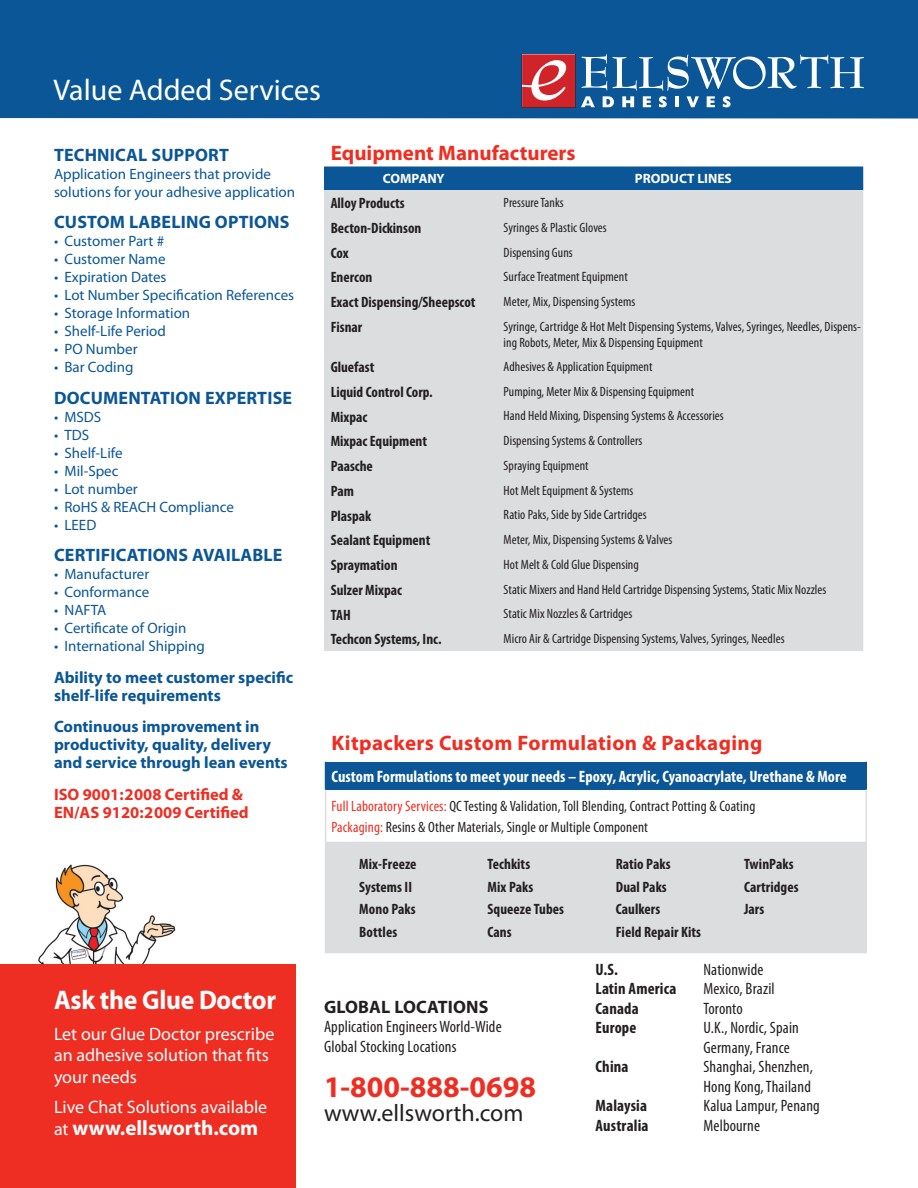
<style>
.page{position:relative;width:918px;height:1188px;background:#fff}
.page>*{position:absolute;margin:0;border:0;box-sizing:border-box;transform-origin:0 0}
.t1{font:30px "Myriad Pro";color:#fff}
.t2{font:700 30px "Myriad Pro";color:#ee2e22}
.t3{font:700 27px "Myriad Pro";letter-spacing:-.01em;color:#fff;scale:.95 1}
.t4{font:24px "Myriad Pro";color:#231f20}
.t5{font:700 21px "Myriad Pro";letter-spacing:.02em;color:#ee2e22}
.t6{font:700 21px "Myriad Pro";color:#ee2e22}
.t7{font:700 21px "Myriad Pro";color:#fff}
.t8{font:18px/21.6px "Myriad Pro";color:#fff}
.t9{font:700 18px "Myriad Pro";letter-spacing:.01em;color:#0b5696}
.t10{font:700 18px "Myriad Pro";letter-spacing:.01em;color:#231f20}
.t11{font:condensed 16.5px/19.5px "Myriad Pro";letter-spacing:.01em;color:#231f20}
.t12{font:700 16.5px/18px "Myriad Pro";color:#0b5696}
.t13{font:700 condensed 16.5px "Myriad Pro";color:#fff}
.t14{font:700 condensed 16.5px "Myriad Pro";letter-spacing:.01em;color:#231f20}
.t15{font:700 16.5px/18px "Myriad Pro";color:#ee2e22}
.t16{font:15px/18px "Myriad Pro";color:#0b5696}
.t17{font:700 condensed 15px/22.5px "Myriad Pro";color:#231f20}
.t18{font:condensed 15px/21px "Myriad Pro";letter-spacing:.01em;color:#231f20}
.t19{font:condensed 13.5px/16.5px "Myriad Pro";letter-spacing:.005em;color:#231f20}
.t20{font:700 13.5px "Myriad Pro";color:#fff}
.s1{font-weight:400;font-size:18px}
.s2{color:#ee2e22}
</style>
<div class="page">
<div style="left:0;top:0;width:918px;height:119px;background:#0b5696"></div>
<div style="left:326px;top:762px;width:540px;height:28px;background:#0b5696"></div>
<div style="left:326px;top:842px;width:540px;height:111px;background:#dcdddf"></div>
<hr style="left:325px;top:842px;width:1px;height:111px;background:#dcdddf">
<hr style="left:866px;top:842px;width:1px;height:111px;background:#dcdddf">
<hr style="left:325px;top:790px;width:1px;height:52px;background:#dcdddf">
<hr style="left:866px;top:790px;width:1px;height:52px;background:#dcdddf">
<svg style="left:325px;top:762px;width:1px;height:28px"></svg>
<svg style="left:866px;top:762px;width:1px;height:28px"></svg>
<img style="left:37px;top:864px;width:139px;height:101px">
<div style="left:0;top:965px;width:296px;height:223px;background:#ee2e22"></div>
<div style="left:324px;top:166px;width:539px;height:24px;background:#0b5696"></div>
<div style="left:324px;top:190px;width:539px;height:461px;background:#dcdddf"></div>
<svg style="left:581px;top:54px;width:283px;height:53px"></svg>
<svg style="left:522px;top:54px;width:53px;height:53px"></svg>
<h1 class="t1" style="left:54px;top:71px;width:269px">Value Added Services</h1>
<h3 class="t9" style="left:54px;top:143px;width:176px">TECHNICAL SUPPORT</h3>
<p class="t16" style="left:54px;top:164px;width:243px">Application Engineers that provide solutions for your adhesive application</p>
<h3 class="t9" style="left:54px;top:210px;width:237px">CUSTOM LABELING OPTIONS</h3>
<p class="t16" style="left:54px;top:232px;width:112px">• Customer Part #</p>
<p class="t16" style="left:54px;top:250px;width:113px">• Customer Name</p>
<p class="t16" style="left:54px;top:268px;width:114px">• Expiration Dates</p>
<p class="t16" style="left:54px;top:286px;width:242px">• Lot Number Specification References</p>
<p class="t16" style="left:54px;top:304px;width:138px">• Storage Information</p>
<p class="t16" style="left:54px;top:322px;width:114px">• Shelf-Life Period</p>
<p class="t16" style="left:54px;top:340px;width:85px">• PO Number</p>
<p class="t16" style="left:54px;top:358px;width:81px">• Bar Coding</p>
<h3 class="t9" style="left:54px;top:386px;width:240px">DOCUMENTATION EXPERTISE</h3>
<p class="t16" style="left:54px;top:407px;width:49px">• MSDS</p>
<p class="t16" style="left:54px;top:425px;width:37px">• TDS</p>
<p class="t16" style="left:54px;top:443px;width:70px">• Shelf-Life</p>
<p class="t16" style="left:54px;top:461px;width:66px">• Mil-Spec</p>
<p class="t16" style="left:54px;top:479px;width:85px">• Lot number</p>
<p class="t16" style="left:54px;top:497px;width:182px">• RoHS &amp; REACH Compliance</p>
<p class="t16" style="left:54px;top:515px;width:44px">• LEED</p>
<h3 class="t9" style="left:54px;top:543px;width:230px">CERTIFICATIONS AVAILABLE</h3>
<p class="t16" style="left:54px;top:565px;width:97px">• Manufacturer</p>
<p class="t16" style="left:54px;top:583px;width:97px">• Conformance</p>
<p class="t16" style="left:54px;top:601px;width:54px">• NAFTA</p>
<p class="t16" style="left:54px;top:619px;width:134px">• Certificate of Origin</p>
<p class="t16" style="left:54px;top:637px;width:152px">• International Shipping</p>
<p class="t12" style="left:54px;top:667px;width:241px">Ability to meet customer specific shelf-life requirements</p>
<p class="t12" style="left:54px;top:717px;width:235px">Continuous improvement in productivity, quality, delivery and service through lean events</p>
<p class="t15" style="left:54px;top:784px;width:196px">ISO 9001:2008 Certified &amp;<br>EN/AS 9120:2009 Certified</p>
<h2 class="t3" style="left:54px;top:982px;width:235px">Ask the Glue Doctor</h2>
<h3 class="t8" style="left:54px;top:1023px;width:222px">Let our Glue Doctor prescribe an adhesive solution that fits your needs</h3>
<h3 class="t8" style="left:54px;top:1096px;width:215px">Live Chat Solutions available</h3>
<h3 class="t7" style="left:54px;top:1114px;width:206px"><span class="s1">at</span> www.ellsworth.com</h3>
<h3 class="t6" style="left:331px;top:139px;width:246px">Equipment Manufacturers</h3>
<p class="t20" style="left:383px;top:170px;width:63px">COMPANY</p>
<p class="t20" style="left:635px;top:170px;width:98px">PRODUCT LINES</p>
<p class="t17" style="left:331px;top:192px;width:76px">Alloy Products</p>
<p class="t19" style="left:504px;top:194px;width:62px">Pressure Tanks</p>
<p class="t17" style="left:331px;top:216px;width:92px">Becton-Dickinson</p>
<p class="t19" style="left:504px;top:219px;width:105px">Syringes &amp; Plastic Gloves</p>
<p class="t17" style="left:331px;top:241px;width:20px">Cox</p>
<p class="t19" style="left:504px;top:244px;width:71px">Dispensing Guns</p>
<p class="t17" style="left:331px;top:266px;width:43px">Enercon</p>
<p class="t19" style="left:504px;top:268px;width:126px">Surface Treatment Equipment</p>
<p class="t17" style="left:331px;top:291px;width:146px">Exact Dispensing/Sheepscot</p>
<p class="t19" style="left:504px;top:293px;width:133px">Meter, Mix, Dispensing Systems</p>
<p class="t17" style="left:331px;top:315px;width:33px">Fisnar</p>
<p class="t19" style="left:504px;top:318px;width:359px">Syringe, Cartridge &amp; Hot Melt Dispensing Systems, Valves, Syringes, Needles, Dispens&shy;ing Robots, Meter, Mix &amp; Dispensing Equipment</p>
<p class="t17" style="left:331px;top:355px;width:45px">Gluefast</p>
<p class="t19" style="left:504px;top:358px;width:150px">Adhesives &amp; Application Equipment</p>
<p class="t17" style="left:331px;top:380px;width:103px">Liquid Control Corp.</p>
<p class="t19" style="left:504px;top:383px;width:192px">Pumping, Meter Mix &amp; Dispensing Equipment</p>
<p class="t17" style="left:331px;top:405px;width:38px">Mixpac</p>
<p class="t19" style="left:504px;top:408px;width:222px">Hand Held Mixing, Dispensing Systems &amp; Accessories</p>
<p class="t17" style="left:331px;top:430px;width:98px">Mixpac Equipment</p>
<p class="t19" style="left:504px;top:432px;width:140px">Dispensing Systems &amp; Controllers</p>
<p class="t17" style="left:331px;top:454px;width:44px">Paasche</p>
<p class="t19" style="left:504px;top:457px;width:86px">Spraying Equipment</p>
<p class="t17" style="left:331px;top:479px;width:25px">Pam</p>
<p class="t19" style="left:504px;top:482px;width:131px">Hot Melt Equipment &amp; Systems</p>
<p class="t17" style="left:331px;top:504px;width:42px">Plaspak</p>
<p class="t19" style="left:504px;top:507px;width:145px">Ratio Paks, Side by Side Cartridges</p>
<p class="t17" style="left:331px;top:529px;width:101px">Sealant Equipment</p>
<p class="t19" style="left:504px;top:531px;width:170px">Meter, Mix, Dispensing Systems &amp; Valves</p>
<p class="t17" style="left:331px;top:553px;width:68px">Spraymation</p>
<p class="t19" style="left:504px;top:556px;width:137px">Hot Melt &amp; Cold Glue Dispensing</p>
<p class="t17" style="left:331px;top:578px;width:73px">Sulzer Mixpac</p>
<p class="t19" style="left:504px;top:581px;width:324px">Static Mixers and Hand Held Cartridge Dispensing Systems, Static Mix Nozzles</p>
<p class="t17" style="left:331px;top:603px;width:21px">TAH</p>
<p class="t19" style="left:504px;top:606px;width:130px">Static Mix Nozzles &amp; Cartridges</p>
<p class="t17" style="left:331px;top:628px;width:112px">Techcon Systems, Inc.</p>
<p class="t19" style="left:504px;top:630px;width:282px">Micro Air &amp; Cartridge Dispensing Systems, Valves, Syringes, Needles</p>
<h3 class="t5" style="left:332px;top:729px;width:433px">Kitpackers Custom Formulation &amp; Packaging</h3>
<p class="t13" style="left:332px;top:766px;width:517px">Custom Formulations to meet your needs – Epoxy, Acrylic, Cyanoacrylate, Urethane &amp; More</p>
<p class="t18" style="left:332px;top:795px;width:425px"><span class="s2">Full Laboratory Services:</span> QC Testing &amp; Validation, Toll Blending, Contract Potting &amp; Coating<br><span class="s2">Packaging:</span> Resins &amp; Other Materials, Single or Multiple Component</p>
<p class="t17" style="left:359px;top:853px;width:59px">Mix-Freeze<br>Systems II<br>Mono Paks<br>Bottles</p>
<p class="t17" style="left:488px;top:853px;width:78px">Techkits<br>Mix Paks<br>Squeeze Tubes<br>Cans</p>
<p class="t17" style="left:616px;top:853px;width:87px">Ratio Paks<br>Dual Paks<br>Caulkers<br>Field Repair Kits</p>
<p class="t17" style="left:744px;top:853px;width:56px">TwinPaks<br>Cartridges<br>Jars</p>
<p class="t14" style="left:596px;top:959px;width:24px">U.S.</p>
<p class="t11" style="left:703px;top:959px;width:62px">Nationwide</p>
<p class="t14" style="left:596px;top:978px;width:82px">Latin America</p>
<p class="t11" style="left:703px;top:979px;width:73px">Mexico, Brazil</p>
<p class="t14" style="left:596px;top:998px;width:45px">Canada</p>
<p class="t11" style="left:703px;top:998px;width:41px">Toronto</p>
<p class="t14" style="left:596px;top:1017px;width:42px">Europe</p>
<p class="t11" style="left:703px;top:1018px;width:97px">U.K., Nordic, Spain<br>Germany, France</p>
<p class="t14" style="left:596px;top:1056px;width:35px">China</p>
<p class="t11" style="left:703px;top:1057px;width:111px">Shanghai, Shenzhen,<br>Hong Kong, Thailand</p>
<p class="t14" style="left:596px;top:1095px;width:53px">Malaysia</p>
<p class="t11" style="left:703px;top:1096px;width:118px">Kalua Lampur, Penang</p>
<p class="t14" style="left:596px;top:1115px;width:54px">Australia</p>
<p class="t11" style="left:703px;top:1115px;width:58px">Melbourne</p>
<h3 class="t10" style="left:324px;top:995px;width:166px">GLOBAL LOCATIONS</h3>
<p class="t11" style="left:324px;top:1017px;width:179px">Application Engineers World-Wide<br>Global Stocking Locations</p>
<h1 class="t2" style="left:324px;top:1067px;width:214px">1-800-888-0698</h1>
<h3 class="t4" style="left:324px;top:1098px;width:201px">www.ellsworth.com</h3>
</div>
